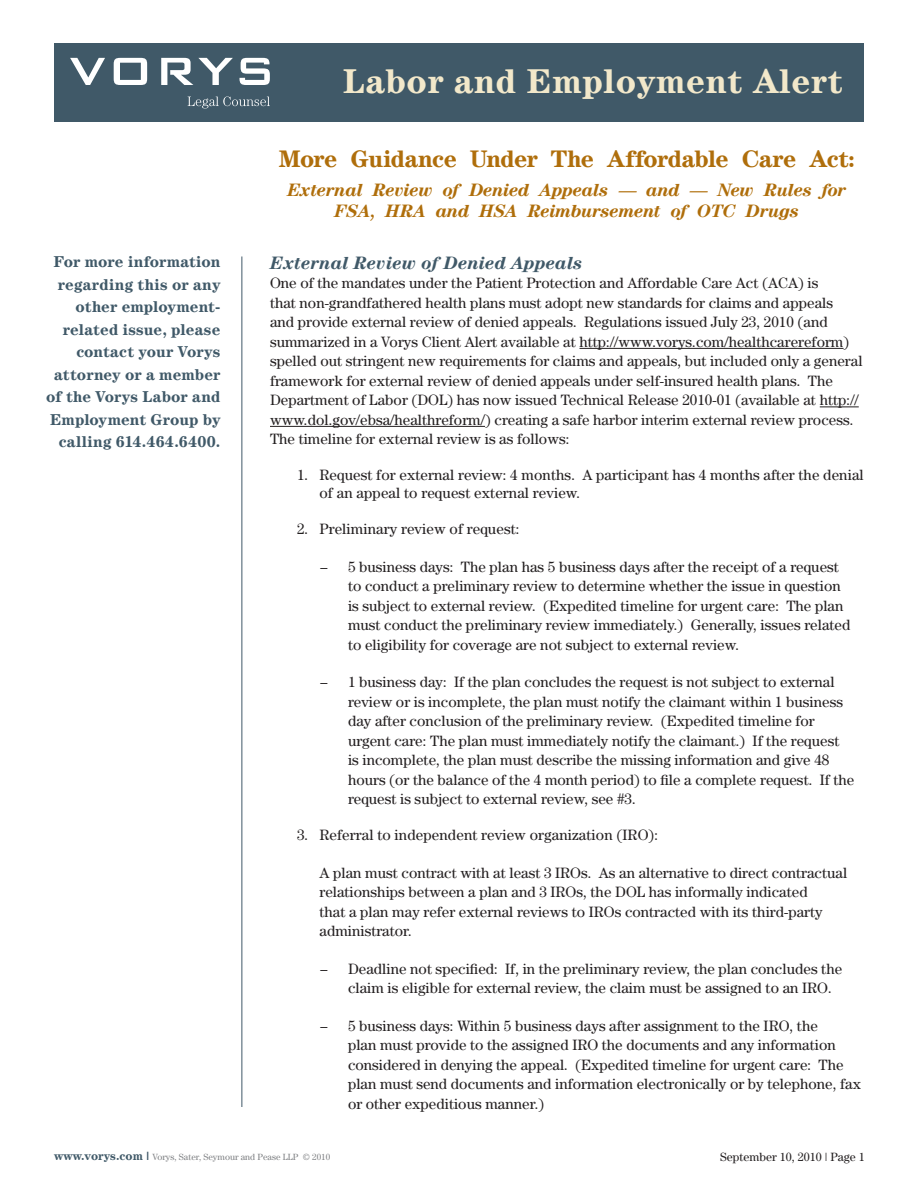
<style>
.page{position:relative;width:918px;height:1188px;background:#fff}
.page>*{position:absolute;margin:0;border:0;box-sizing:border-box;transform-origin:0 0}
.Section_Header{font:700 34.5px "Century";letter-spacing:.02em;color:#f2e8ca}
.Heading{font:700 24px "Century";letter-spacing:-.025em;color:#af6e0b}
.Heading-2{font:italic 700 18px/21.6px "Century";letter-spacing:-.02em;color:#af6e0b;text-align:center}
.Subhead{font:italic 700 18px "Century";letter-spacing:.005em;color:#405968}
.Callout{font:700 15.75px/22.5px "Century";letter-spacing:.005em;color:#405968;text-align:right}
.Indent{font:15px/19.5px "Century";color:#231f20}
.Body_Text{font:15px/19.5px "Century";color:#231f20}
.Numbered_Text{font:15px/18px "Century";letter-spacing:.005em;color:#231f20}
.t1{font:12px "Century";color:#231f20}
.Footer-VSSP_copyrigh{font:9px "Century";color:#808285}
.s1{font-weight:700;font-size:12px;color:#405968}
</style>
<div class="page">
<div style="left:54px;top:44px;width:810px;height:78px;background:#405968"></div>
<hr style="left:579px;top:348px;width:265px;height:1px;background:#231f20">
<hr style="left:820px;top:407px;width:39px;height:1px;background:#231f20">
<hr style="left:270px;top:426px;width:215px;height:1px;background:#231f20">
<svg style="left:188px;top:96px;width:82px;height:13px"></svg>
<svg style="left:70px;top:58px;width:35px;height:27px"></svg>
<svg style="left:161px;top:58px;width:72px;height:27px"></svg>
<svg style="left:240px;top:58px;width:30px;height:27px"></svg>
<svg style="left:114px;top:58px;width:33px;height:27px"></svg>
<hr style="left:242px;top:256px;width:1px;height:851px;background:#405968">
<p class="Section_Header" style="left:343px;top:61px;width:501px">Labor and Employment Alert</p>
<p class="Callout" style="left:46px;top:250px;width:176px">For more information regarding this or any other employment&shy;related issue, please contact your Vorys attorney or a member of the Vorys Labor and<br>Employment Group by calling 614.464.6400.</p>
<p class="Heading" style="left:279px;top:145px;width:578px">More Guidance Under The Affordable Care Act:</p>
<p class="Heading-2" style="left:287px;top:178px;width:561px">External Review of Denied Appeals — and — New Rules for<br>FSA, HRA and HSA Reimbursement of OTC Drugs</p>
<p class="Subhead" style="left:270px;top:252px;width:314px">External Review of Denied Appeals</p>
<p class="Body_Text" style="left:270px;top:273px;width:594px">One of the mandates under the Patient Protection and Affordable Care Act (ACA) is<br>that non-grandfathered health plans must adopt new standards for claims and appeals<br>and provide external review of denied appeals. Regulations issued July 23, 2010 (and summarized in a Vorys Client Alert available at http://www.vorys.com/healthcarereform) spelled out stringent new requirements for claims and appeals, but included only a general framework for external review of denied appeals under self-insured health plans. The Department of Labor (DOL) has now issued Technical Release 2010-01 (available at http:// www.dol.gov/ebsa/healthreform/) creating a safe harbor interim external review process.<br>The timeline for external review is as follows:</p>
<p class="Numbered_Text" style="left:320px;top:466px;width:546px;text-indent:-22px">1. Request for external review: 4 months. A participant has 4 months after the denial of an appeal to request external review.</p>
<p class="Numbered_Text" style="left:297px;top:520px;width:224px">2. Preliminary review of request:</p>
<p class="Indent" style="left:320px;top:557px;width:10px">−</p>
<p class="Indent" style="left:348px;top:557px;width:504px">5 business days: The plan has 5 business days after the receipt of a request to conduct a preliminary review to determine whether the issue in question is subject to external review. (Expedited timeline for urgent care: The plan must conduct the preliminary review immediately.) Generally, issues related to eligibility for coverage are not subject to external review.</p>
<p class="Indent" style="left:320px;top:672px;width:10px">−</p>
<p class="Indent" style="left:348px;top:672px;width:508px">1 business day: If the plan concludes the request is not subject to external review or is incomplete, the plan must notify the claimant within 1 business day after conclusion of the preliminary review. (Expedited timeline for urgent care: The plan must immediately notify the claimant.) If the request<br>is incomplete, the plan must describe the missing information and give 48 hours (or the balance of the 4 month period) to file a complete request. If the request is subject to external review, see #3.</p>
<p class="Numbered_Text" style="left:297px;top:826px;width:363px">3. Referral to independent review organization (IRO):</p>
<p class="Indent" style="left:320px;top:863px;width:529px">A plan must contract with at least 3 IROs. As an alternative to direct contractual relationships between a plan and 3 IROs, the DOL has informally indicated<br>that a plan may refer external reviews to IROs contracted with its third-party administrator.</p>
<p class="Indent" style="left:320px;top:959px;width:10px">−</p>
<p class="Indent" style="left:348px;top:959px;width:496px">Deadline not specified: If, in the preliminary review, the plan concludes the claim is eligible for external review, the claim must be assigned to an IRO.</p>
<p class="Indent" style="left:320px;top:1016px;width:10px">−</p>
<p class="Indent" style="left:348px;top:1016px;width:515px">5 business days: Within 5 business days after assignment to the IRO, the<br>plan must provide to the assigned IRO the documents and any information considered in denying the appeal. (Expedited timeline for urgent care: The plan must send documents and information electronically or by telephone, fax or other expeditious manner.)</p>
<p class="Footer-VSSP_copyrigh" style="left:54px;top:1152px;width:278px"><span class="s1">www.vorys.com |</span> Vorys, Sater, Seymour and Pease LLP © 2010</p>
<p class="t1" style="left:720px;top:1149px;width:146px">September 10, 2010 | Page 1</p>
</div>
